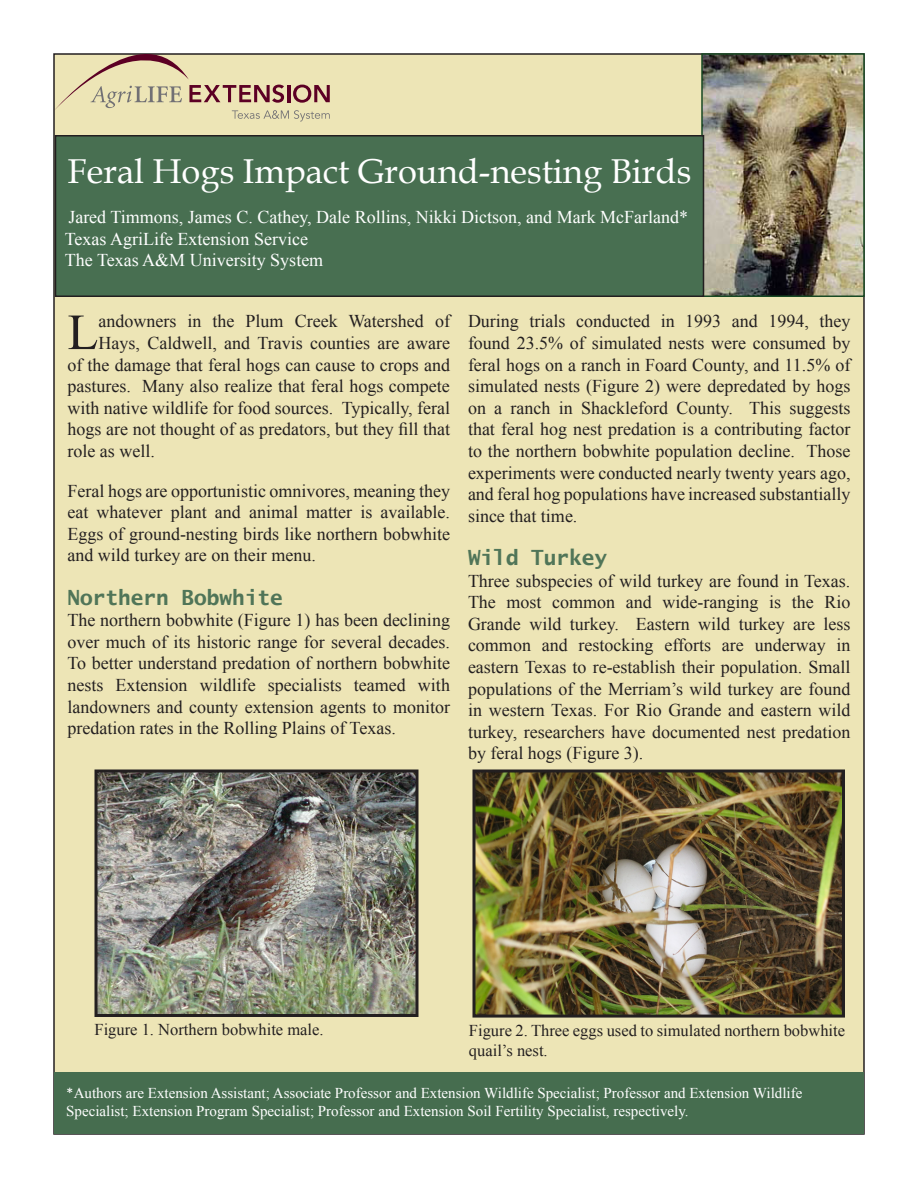
<style>
.page{position:relative;width:918px;height:1188px;background:#fff}
.page>*{position:absolute;margin:0;border:0;box-sizing:border-box;transform-origin:0 0}
.t1{font:50.55px "Times New Roman";color:#231f20}
.t2{font:34.5px "Book Antiqua";color:#fff}
.t3{font:700 21px "Lucida Sans Typewriter";color:#507558}
.t4{font:18px/21.6px "Times New Roman";color:#231f20;text-align:justify}
.t5{font:18px "Times New Roman";color:#fff}
.t6{font:16.5px/19.8px "Times New Roman";color:#231f20}
.t7{font:15px/18px "Times New Roman";color:#fff}
.s1{font-family:"Calibri"}
</style>
<div class="page">
<div style="left:54px;top:54px;width:810px;height:1080px;background:#ede5b6"></div>
<svg style="left:54px;top:54px;width:276px;height:68px"></svg>
<img style="left:704px;top:56px;width:158px;height:238px">
<div style="left:701px;top:53px;width:164px;height:244px;border:2px solid #184923"></div>
<div style="left:54px;top:1072px;width:810px;height:62px;background:#466d4f"></div>
<div style="left:56px;top:136px;width:648px;height:160px;background:#486f51"></div>
<div style="left:55px;top:135px;width:649px;height:162px;border:2px solid #231f20"></div>
<img style="left:476px;top:774px;width:365px;height:240px">
<div style="left:472px;top:770px;width:373px;height:248px;border:3px solid #231f20"></div>
<img style="left:98px;top:774px;width:316px;height:239px">
<div style="left:94px;top:770px;width:324px;height:247px;border:3px solid #231f20"></div>
<p class="t2" style="left:68px;top:148px;width:625px">Feral Hogs Impact Ground-nesting Birds</p>
<p class="t5" style="left:68px;top:205px;width:621px">Jared Timmons, James C. Cathey, Dale Rollins, Nikki Dictson, and Mark McFarland*</p>
<p class="t5" style="left:65px;top:227px;width:245px">Texas AgriLife Extension Service</p>
<p class="t5" style="left:65px;top:248px;width:260px">The Texas A&amp;M University System</p>
<p class="t1" style="left:68px;top:298px;width:32px">L</p>
<p class="t4" style="left:98px;top:310px;width:353px">andowners in the Plum Creek Watershed of</p>
<p class="t4" style="left:98px;top:332px;width:353px">Hays, Caldwell, and Travis counties are aware</p>
<p class="t4" style="left:68px;top:354px;width:384px">of the damage that feral hogs can cause to crops and</p>
<p class="t4" style="left:68px;top:375px;width:384px">pastures. Many also realize that feral hogs compete</p>
<p class="t4" style="left:68px;top:397px;width:384px">with native wildlife for food sources. Typically, feral</p>
<p class="t4" style="left:68px;top:418px;width:384px">hogs are not thought of as predators, but they fill that</p>
<p class="t4" style="left:68px;top:440px;width:89px">role as well.</p>
<p class="t4" style="left:68px;top:480px;width:384px">Feral hogs are opportunistic omnivores, meaning they eat whatever plant and animal matter is available.<br>Eggs of ground-nesting birds like northern bobwhite and wild turkey are on their menu.</p>
<p class="t3" style="left:68px;top:585px;width:217px">Northern Bobwhite</p>
<p class="t4" style="left:68px;top:609px;width:384px">The northern bobwhite (Figure 1) has been declining over much of its historic range for several decades.<br>To better understand predation of northern bobwhite nests Extension wildlife specialists teamed with landowners and county extension agents to monitor predation rates in the Rolling Plains of Texas.</p>
<p class="t4" style="left:468px;top:310px;width:384px">During trials conducted in 1993 and 1994, they found 23.5% of simulated nests were consumed by feral hogs on a ranch in Foard County, and 11.5% of simulated nests (Figure 2) were depredated by hogs on a ranch in Shackleford County. This suggests that feral hog nest predation is a contributing factor to the northern bobwhite population decline. Those experiments were conducted nearly twenty years ago, and feral hog populations have increased substantially since that time.</p>
<p class="t3" style="left:468px;top:546px;width:141px">Wild Turkey</p>
<p class="t4" style="left:468px;top:570px;width:384px">Three subspecies of wild turkey are found in Texas.<br>The most common and wide-ranging is the Rio Grande wild turkey. Eastern wild turkey are less common and restocking efforts are underway in eastern Texas to re-establish their population. Small populations of the Merriam’s wild turkey are found in western Texas. For Rio Grande and eastern wild turkey, researchers have documented nest predation by feral hogs (Figure 3).</p>
<p class="t6" style="left:94px;top:1020px;width:231px">Figure 1. Northern bobwhite male.</p>
<p class="t6" style="left:469px;top:1020px;width:378px">Figure 2. Three eggs used to simulated northern bobwhite quail’s nest.</p>
<p class="t7" style="left:66px;top:1083px;width:738px"><span class="s1">*</span>Authors are Extension Assistant; Associate Professor and Extension Wildlife Specialist; Professor and Extension Wildlife<br>Specialist; Extension Program Specialist; Professor and Extension Soil Fertility Specialist, respectively.</p>
</div>
